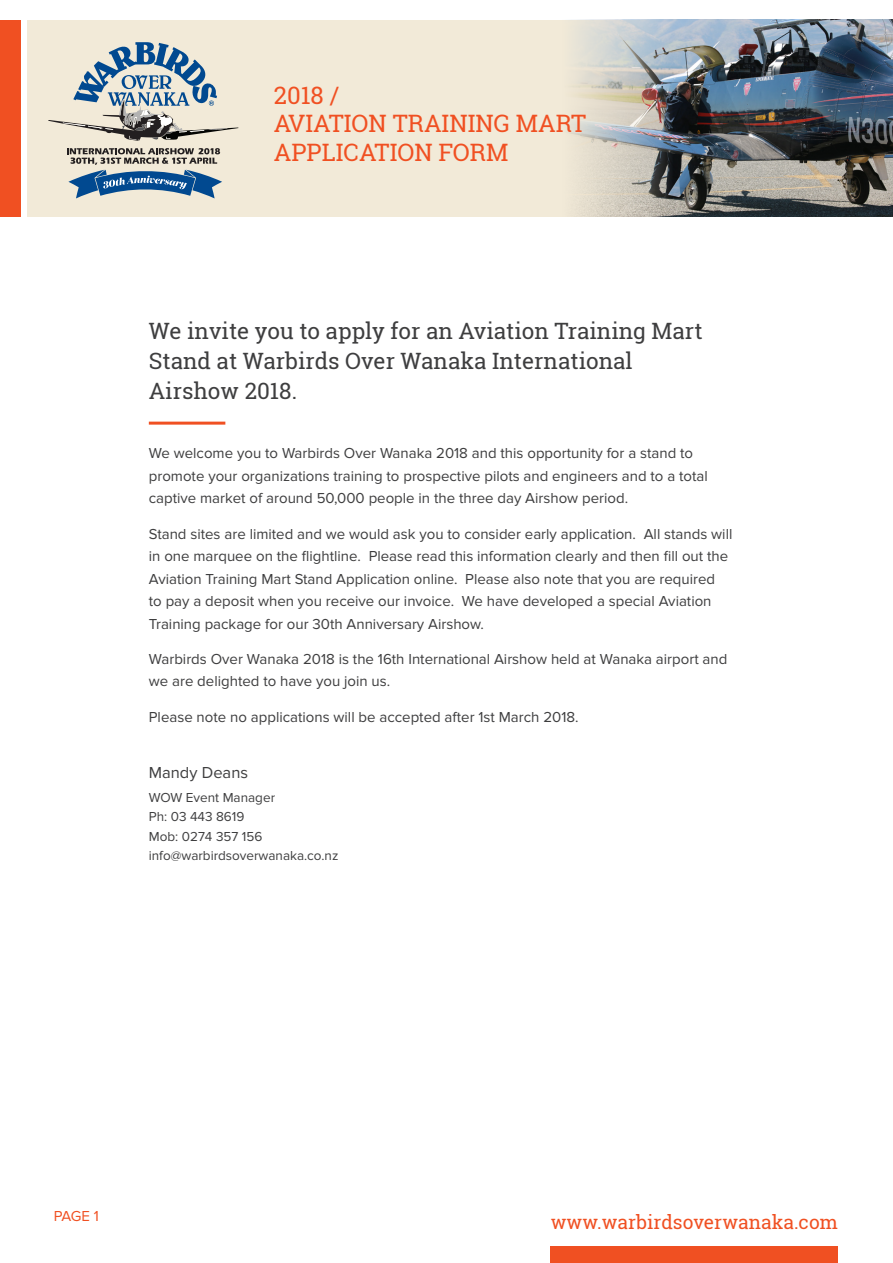
<style>
.page{position:relative;width:893px;height:1263px;background:#fff}
.page>*{position:absolute;margin:0;border:0;box-sizing:border-box;transform-origin:0 0}
.t1{font:24px/28.8px "Roboto Slab";color:#f05022}
.t2{font:22.5px/30px "Roboto Slab";color:#3e3e3f}
.t3{font:19.2px "Roboto Slab";color:#f05022}
.t4{font:16.5px "Proxima Nova";color:#3e3e3f}
.t5{font:15px/22.5px "Proxima Nova";color:#3e3e3f}
.t6{font:15px "Proxima Nova";color:#f05022}
.t7{font:13.5px "Proxima Nova";color:#3e3e3f}
</style>
<div class="page">
<div style="left:551px;top:1246px;width:287px;height:17px;background:#f05022"></div>
<div style="left:28px;top:20px;width:865px;height:197px;background:#f2ead8"></div>
<img style="left:568px;top:19px;width:325px;height:198px">
<div style="left:0;top:20px;width:20px;height:197px;background:#f05022"></div>
<svg style="left:48px;top:42px;width:191px;height:99px"></svg>
<svg style="left:67px;top:148px;width:155px;height:50px"></svg>
<hr style="left:149px;top:422px;width:76px;height:3px;background:#f05022">
<p class="t1" style="left:274px;top:80px;width:314px">2018 /<br>AVIATION TRAINING MART<br>APPLICATION FORM</p>
<p class="t2" style="left:149px;top:316px;width:555px">We invite you to apply for an Aviation Training Mart<br>Stand at Warbirds Over Wanaka International<br>Airshow 2018.</p>
<p class="t5" style="left:149px;top:442px;width:561px">We welcome you to Warbirds Over Wanaka 2018 and this opportunity for a stand to promote your organizations training to prospective pilots and engineers and to a total captive market of around 50,000 people in the three day Airshow period.</p>
<p class="t5" style="left:149px;top:522px;width:585px">Stand sites are limited and we would ask you to consider early application. All stands will in one marquee on the flightline. Please read this information clearly and then fill out the Aviation Training Mart Stand Application online. Please also note that you are required<br>to pay a deposit when you receive our invoice. We have developed a special Aviation Training package for our 30th Anniversary Airshow.</p>
<p class="t5" style="left:149px;top:648px;width:580px">Warbirds Over Wanaka 2018 is the 16th International Airshow held at Wanaka airport and we are delighted to have you join us.</p>
<p class="t5" style="left:149px;top:705px;width:431px">Please note no applications will be accepted after 1st March 2018.</p>
<p class="t4" style="left:149px;top:763px;width:101px">Mandy Deans</p>
<p class="t7" style="left:149px;top:790px;width:128px">WOW Event Manager</p>
<p class="t7" style="left:149px;top:809px;width:97px">Ph: 03 443 8619</p>
<p class="t7" style="left:149px;top:829px;width:115px">Mob: 0274 357 156</p>
<p class="t7" style="left:149px;top:848px;width:191px">info@warbirdsoverwanaka.co.nz</p>
<p class="t6" style="left:54px;top:1207px;width:47px">PAGE 1</p>
<p class="t3" style="left:551px;top:1209px;width:289px">www.warbirdsoverwanaka.com</p>
</div>
